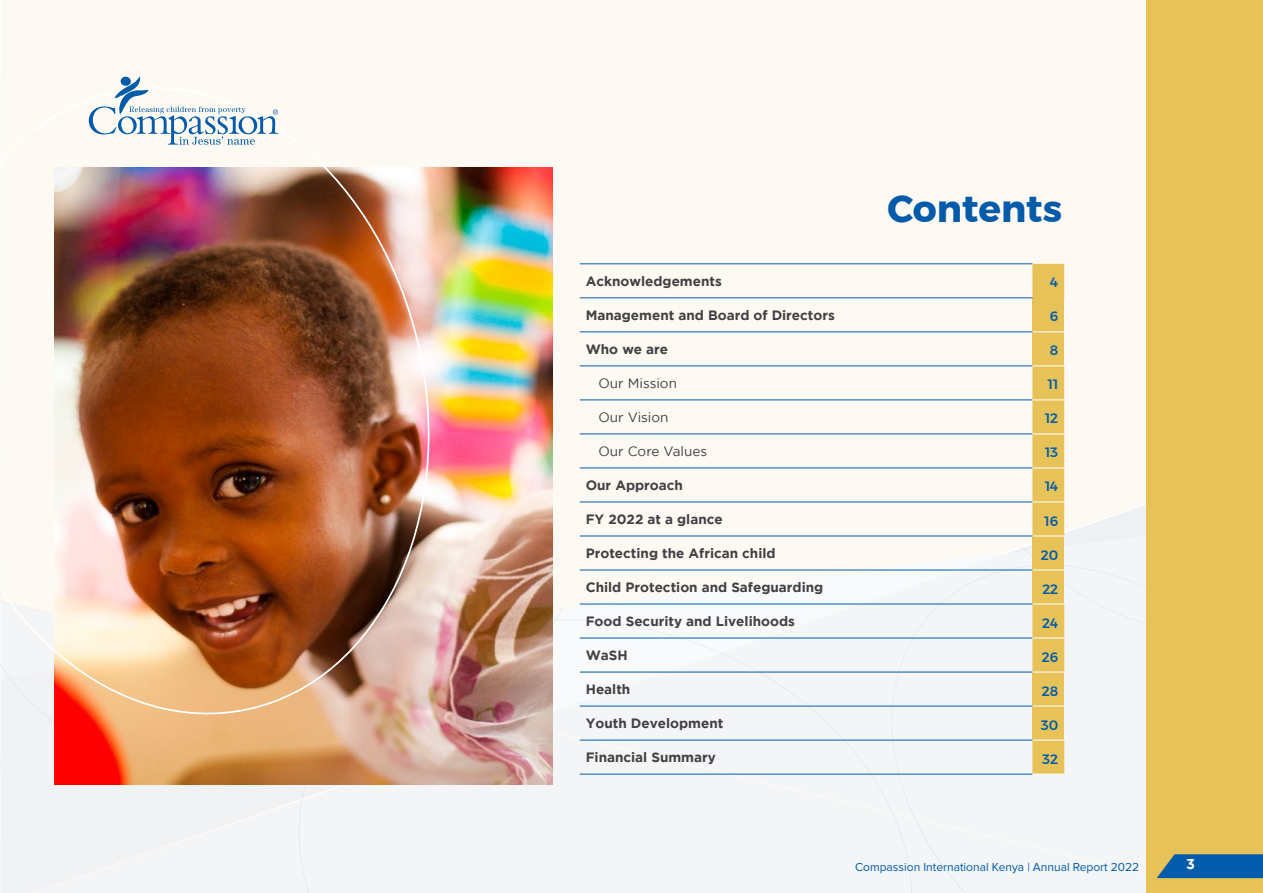
<style>
.page{position:relative;width:1263px;height:893px;background:#fff}
.page>*{position:absolute;margin:0;border:0;box-sizing:border-box;transform-origin:0 0}
.Heading_1{font:700 37.5px "Montserrat";color:#005baa}
.t1{font:700 14.25px "Gotham";color:#fff}
.t2{font:700 13.5px "Gotham";color:#414042}
.t3{font:13.5px "Gotham";color:#414042}
.medium{font:500 13.5px "Montserrat";color:#005baa}
.t4{font:12px "Proxima Nova";color:#005baa}
</style>
<div class="page">
<div style="left:1px;top:0;width:1145px;height:455px;background:#fff9f4"></div>
<svg style="left:553px;top:455px;width:454px;height:146px;fill:#fff9f4"></svg>
<svg style="left:553px;top:601px;width:454px;height:50px"></svg>
<div style="left:553px;top:651px;width:454px;height:74px;background:#f3f5f7"></div>
<div style="left:1px;top:725px;width:1145px;height:168px;background:#f4f5f6"></div>
<svg style="left:1007px;top:264px;width:139px;height:510px"></svg>
<div style="left:1032px;top:536px;width:32px;height:34px;background:#e6c259"></div>
<div style="left:1032px;top:570px;width:32px;height:34px;background:#e6c259"></div>
<div style="left:1032px;top:672px;width:32px;height:34px;background:#e6c259"></div>
<div style="left:1032px;top:706px;width:32px;height:34px;background:#e6c259"></div>
<hr style="left:580px;top:264px;width:452px;height:1px;background:#005baa">
<hr style="left:580px;top:298px;width:452px;height:1px;background:#005baa">
<hr style="left:580px;top:332px;width:452px;height:1px;background:#005baa">
<hr style="left:580px;top:366px;width:452px;height:1px;background:#005baa">
<hr style="left:580px;top:400px;width:452px;height:1px;background:#005baa">
<hr style="left:580px;top:434px;width:452px;height:1px;background:#005baa">
<hr style="left:580px;top:468px;width:452px;height:1px;background:#005baa">
<hr style="left:580px;top:502px;width:452px;height:1px;background:#005baa">
<hr style="left:580px;top:740px;width:452px;height:1px;background:#005baa">
<hr style="left:580px;top:774px;width:452px;height:1px;background:#005baa">
<hr style="left:580px;top:638px;width:452px;height:1px;background:#005baa">
<hr style="left:580px;top:570px;width:452px;height:1px;background:#005baa">
<hr style="left:580px;top:604px;width:452px;height:1px;background:#005baa">
<hr style="left:580px;top:672px;width:452px;height:1px;background:#005baa">
<hr style="left:580px;top:536px;width:452px;height:1px;background:#005baa">
<hr style="left:580px;top:706px;width:452px;height:1px;background:#005baa">
<hr style="left:1032px;top:332px;width:32px;height:1px;background:#fff">
<hr style="left:1032px;top:366px;width:32px;height:1px;background:#fff">
<hr style="left:1032px;top:400px;width:32px;height:1px;background:#fff">
<hr style="left:1032px;top:434px;width:32px;height:1px;background:#fff">
<hr style="left:1032px;top:468px;width:32px;height:1px;background:#fff">
<hr style="left:1032px;top:502px;width:32px;height:1px;background:#fff">
<hr style="left:1032px;top:536px;width:32px;height:1px;background:#fff">
<hr style="left:1032px;top:570px;width:32px;height:1px;background:#fff">
<hr style="left:1032px;top:604px;width:32px;height:1px;background:#fff">
<hr style="left:1032px;top:638px;width:32px;height:1px;background:#fff">
<hr style="left:1032px;top:672px;width:32px;height:1px;background:#fff">
<hr style="left:1032px;top:706px;width:32px;height:1px;background:#fff">
<hr style="left:1032px;top:740px;width:32px;height:1px;background:#fff">
<hr style="left:1032px;top:774px;width:32px;height:1px;background:#fff">
<img style="left:54px;top:168px;width:499px;height:616px">
<div style="left:1146px;top:0;width:117px;height:893px;background:#e6c259"></div>
<img style="left:1px;top:62px;width:455px;height:678px">
<img style="left:0;top:0;width:1px;height:787px">
<svg style="left:88px;top:77px;width:190px;height:68px"></svg>
<svg style="left:1157px;top:854px;width:106px;height:24px;background:#1564a2"></svg>
<p class="Heading_1" style="left:887px;top:179px;width:176px">Contents</p>
<p class="t2" style="left:586px;top:273px;width:138px">Acknowledgements</p>
<p class="medium" style="left:1050px;top:272px;width:10px">4</p>
<p class="t2" style="left:586px;top:307px;width:251px">Management and Board of Directors</p>
<p class="medium" style="left:1050px;top:306px;width:10px">6</p>
<p class="t2" style="left:586px;top:341px;width:84px">Who we are</p>
<p class="medium" style="left:1050px;top:340px;width:10px">8</p>
<p class="t3" style="left:598px;top:376px;width:80px">Our Mission</p>
<p class="medium" style="left:1048px;top:374px;width:12px">11</p>
<p class="t3" style="left:598px;top:410px;width:72px">Our Vision</p>
<p class="medium" style="left:1045px;top:408px;width:15px">12</p>
<p class="t3" style="left:598px;top:444px;width:110px">Our Core Values</p>
<p class="medium" style="left:1045px;top:442px;width:15px">13</p>
<p class="t2" style="left:586px;top:477px;width:99px">Our Approach</p>
<p class="medium" style="left:1045px;top:476px;width:15px">14</p>
<p class="t2" style="left:586px;top:511px;width:138px">FY 2022 at a glance</p>
<p class="medium" style="left:1044px;top:510px;width:15px">16</p>
<p class="t2" style="left:586px;top:545px;width:191px">Protecting the African child</p>
<p class="medium" style="left:1041px;top:544px;width:19px">20</p>
<p class="t2" style="left:586px;top:579px;width:239px">Child Protection and Safeguarding</p>
<p class="medium" style="left:1042px;top:578px;width:17px">22</p>
<p class="t2" style="left:586px;top:613px;width:211px">Food Security and Livelihoods</p>
<p class="medium" style="left:1042px;top:612px;width:18px">24</p>
<p class="t2" style="left:586px;top:647px;width:44px">WaSH</p>
<p class="medium" style="left:1042px;top:646px;width:18px">26</p>
<p class="t2" style="left:586px;top:681px;width:46px">Health</p>
<p class="medium" style="left:1042px;top:680px;width:18px">28</p>
<p class="t2" style="left:586px;top:715px;width:139px">Youth Development</p>
<p class="medium" style="left:1041px;top:714px;width:19px">30</p>
<p class="t2" style="left:586px;top:749px;width:132px">Financial Summary</p>
<p class="medium" style="left:1042px;top:748px;width:17px">32</p>
<p class="t4" style="left:855px;top:860px;width:286px">Compassion International Kenya | Annual Report 2022</p>
<p class="t1" style="left:1186px;top:856px;width:10px">3</p>
</div>
